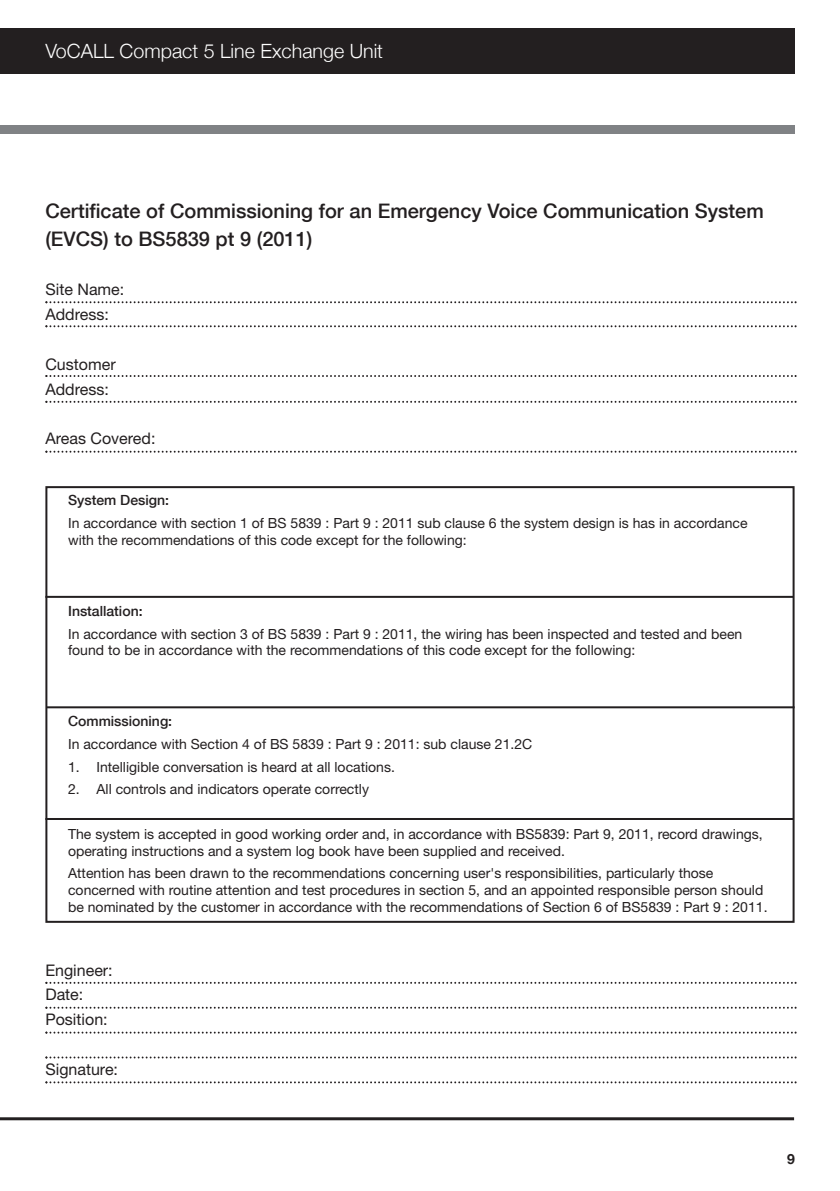
<style>
.page{position:relative;width:840px;height:1191px;background:#fff}
.page>*{position:absolute;margin:0;border:0;box-sizing:border-box;transform-origin:0 0}
.t1{font:500 20px/28px "Helvetica Neue";color:#231f20}
.t2{font:300 19.6px "Helvetica Neue";color:#fff}
.t3{font:16px/24.8px "Helvetica Neue LT Pro";color:#231f20}
.t4{font:14px/16.8px "Helvetica Neue LT Pro";color:#231f20}
.t5{font:500 14px "Helvetica Neue";color:#231f20}
.t6{font:700 14px "Helvetica Neue";color:#231f20}
</style>
<div class="page">
<div style="left:0;top:28px;width:794px;height:46px;background:#231f20"></div>
<div style="left:0;top:125px;width:794px;height:8px;background:#808285"></div>
<hr style="left:0;top:1117px;width:793px;height:3px;background:#231f20">
<div style="left:45px;top:486px;width:749px;height:436px;border:2px solid #231f20"></div>
<svg style="left:45px;top:301px;width:751px;height:2px"></svg>
<svg style="left:45px;top:325px;width:751px;height:2px"></svg>
<svg style="left:45px;top:451px;width:751px;height:2px"></svg>
<svg style="left:45px;top:375px;width:751px;height:2px"></svg>
<svg style="left:45px;top:401px;width:751px;height:2px"></svg>
<hr style="left:45px;top:596px;width:748px;height:2px;background:#231f20">
<hr style="left:46px;top:706px;width:748px;height:2px;background:#231f20">
<hr style="left:45px;top:818px;width:748px;height:2px;background:#231f20">
<svg style="left:45px;top:981px;width:751px;height:2px"></svg>
<svg style="left:45px;top:1006px;width:751px;height:2px"></svg>
<svg style="left:45px;top:1031px;width:751px;height:2px"></svg>
<svg style="left:45px;top:1056px;width:751px;height:2px"></svg>
<svg style="left:45px;top:1081px;width:751px;height:2px"></svg>
<h2 class="t2" style="left:45px;top:39px;width:339px">VoCALL Compact 5 Line Exchange Unit</h2>
<h1 class="t1" style="left:45px;top:196px;width:719px">Certificate of Commissioning for an Emergency Voice Communication System (EVCS) to BS5839 pt 9 (2011)</h1>
<p class="t3" style="left:45px;top:278px;width:80px">Site Name:<br>Address:</p>
<p class="t3" style="left:45px;top:353px;width:72px">Customer<br>Address:</p>
<p class="t3" style="left:45px;top:428px;width:111px">Areas Covered:</p>
<p class="t5" style="left:68px;top:491px;width:102px">System Design:</p>
<p class="t4" style="left:68px;top:516px;width:680px">In accordance with section 1 of BS 5839 : Part 9 : 2011 sub clause 6 the system design is has in accordance with the recommendations of this code except for the following:</p>
<p class="t5" style="left:68px;top:602px;width:76px">Installation:</p>
<p class="t4" style="left:68px;top:626px;width:675px">In accordance with section 3 of BS 5839 : Part 9 : 2011, the wiring has been inspected and tested and been found to be in accordance with the recommendations of this code except for the following:</p>
<p class="t5" style="left:68px;top:712px;width:105px">Commissioning:</p>
<p class="t4" style="left:68px;top:737px;width:465px">In accordance with Section 4 of BS 5839 : Part 9 : 2011: sub clause 21.2C</p>
<p class="t4" style="left:68px;top:759px;width:328px">1. Intelligible conversation is heard at all locations.</p>
<p class="t4" style="left:68px;top:782px;width:302px">2. All controls and indicators operate correctly</p>
<p class="t4" style="left:68px;top:827px;width:695px">The system is accepted in good working order and, in accordance with BS5839: Part 9, 2011, record drawings, operating instructions and a system log book have been supplied and received.</p>
<p class="t4" style="left:68px;top:866px;width:700px">Attention has been drawn to the recommendations concerning user's responsibilities, particularly those concerned with routine attention and test procedures in section 5, and an appointed responsible person should be nominated by the customer in accordance with the recommendations of Section 6 of BS5839 : Part 9 : 2011.</p>
<p class="t3" style="left:45px;top:959px;width:69px">Engineer:<br>Date:<br>Position:</p>
<p class="t3" style="left:45px;top:1058px;width:74px">Signature:</p>
<p class="t6" style="left:786px;top:1150px;width:9px">9</p>
</div>
